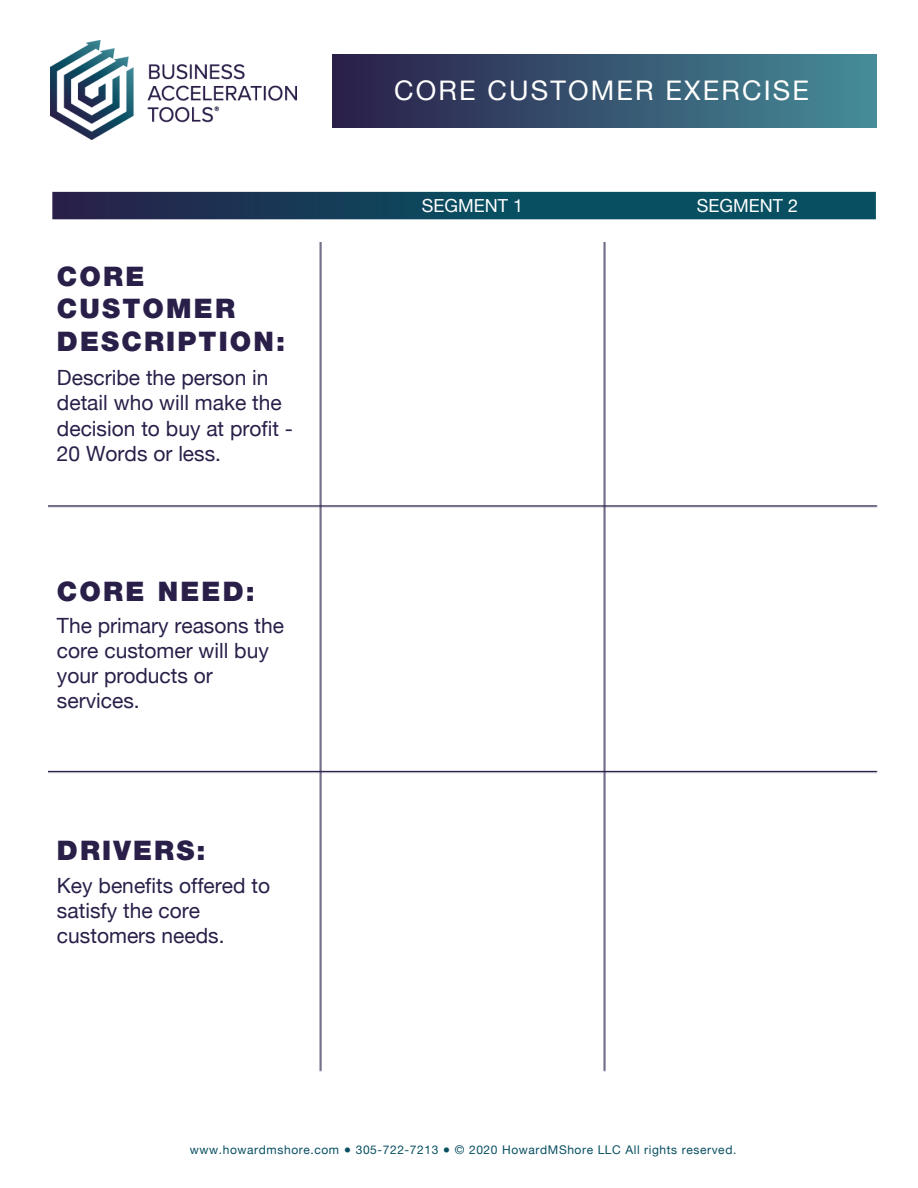
<style>
.page{position:relative;width:918px;height:1188px;background:#fff}
.page>*{position:absolute;margin:0;border:0;box-sizing:border-box;transform-origin:0 0}
.t1{font:900 27px/32.4px "Helvetica Neue LT Std";letter-spacing:.08em;color:#2a1f49}
.t2{font:27px "Helvetica Neue";letter-spacing:.08em;color:#fff}
.t3{font:21px/25.2px "Helvetica Neue";color:#2a1f49}
.t4{font:18px "Helvetica Neue";color:#fff}
.t5{font:12px "Helvetica Neue";letter-spacing:.05em;color:#084f61}
.s1{font-family:"Helvetica Neue LT Std"}
</style>
<div class="page">
<img style="left:48px;top:242px;width:829px;height:829px">
<div style="left:333px;top:54px;width:544px;height:73px;background:linear-gradient(to right,#2a1f49,#458c98)"></div>
<img style="left:50px;top:41px;width:246px;height:98px">
<svg style="left:52px;top:192px;width:824px;height:27px;background:#11425a"></svg>
<p class="t2" style="left:394px;top:74px;width:416px">CORE CUSTOMER EXERCISE</p>
<p class="t1" style="left:57px;top:260px;width:230px">CORE<br>CUSTOMER<br>DESCRIPTION:</p>
<p class="t3" style="left:57px;top:365px;width:238px">Describe the person in detail who will make the decision to buy at profit -<br>20 Words or less.</p>
<p class="t1" style="left:57px;top:575px;width:199px">CORE NEED:</p>
<p class="t3" style="left:57px;top:612px;width:229px">The primary reasons the core customer will buy your products or services.</p>
<p class="t1" style="left:57px;top:834px;width:150px">DRIVERS:</p>
<p class="t3" style="left:57px;top:873px;width:215px">Key benefits offered to satisfy the core customers needs.</p>
<p class="t4" style="left:422px;top:195px;width:103px">SEGMENT 1</p>
<p class="t4" style="left:697px;top:195px;width:103px">SEGMENT 2</p>
<p class="t5" style="left:190px;top:1141px;width:548px">www.howardmshore.com ● <span class="s1">305-722-7213</span> ● © 20<span class="s1">20</span> HowardMShore LLC All rights reserved.</p>
</div>
